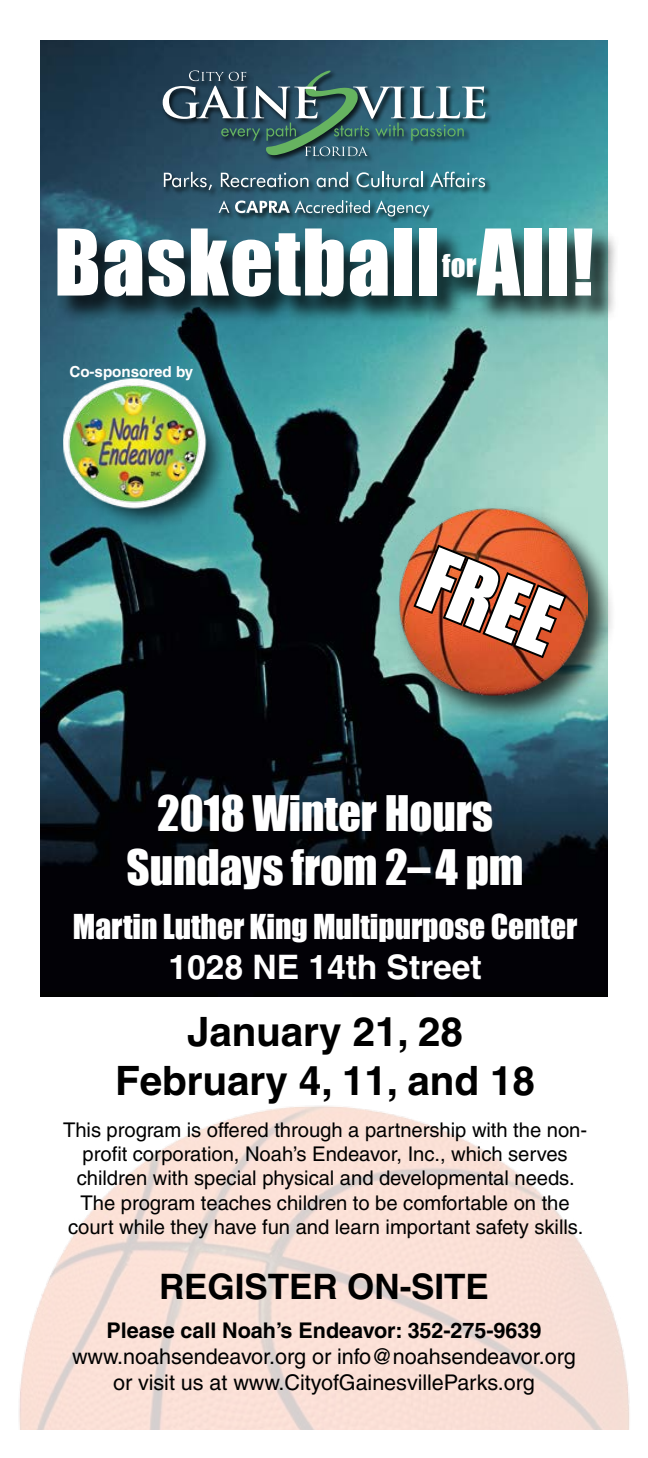
<style>
.page{position:relative;width:648px;height:1458px;background:#fff}
.page>*{position:absolute;margin:0;border:0;box-sizing:border-box;transform-origin:0 0}
.t1{font:84.83px "Impact";letter-spacing:.015em;color:#fff}
.t2{font:79.2px "Impact";color:#fff}
.t3{font:45px/54px "Impact";letter-spacing:-.005em;color:#fff;text-align:center}
.t4{font:700 40.5px/48.6px "Helvetica";letter-spacing:-.005em;color:#000;text-align:center}
.t5{font:700 35.1px "Helvetica";letter-spacing:-.005em;color:#000}
.t6{font:700 33.75px "Helvetica";letter-spacing:-.005em;color:#fff}
.t7{font:31.5px "Impact";letter-spacing:-.005em;color:#fff}
.t8{font:29.03px "Impact";color:#fff}
.t9{font:21.6px/25.9px "Helvetica";letter-spacing:-.005em;color:#000;text-align:center}
.t10{font:700 21.6px "Helvetica";letter-spacing:-.005em;color:#000}
.t11{font:20.25px/24.3px "Helvetica";letter-spacing:-.005em;color:#000;text-align:center}
.t12{font:700 15.3px "Helvetica";letter-spacing:-.005em;color:#fff}
</style>
<div class="page">
<img style="left:40px;top:40px;width:568px;height:956px">
<div style="left:395px;top:504px;width:221px;height:220px;background:#000;opacity:.75"></div>
<img style="left:398px;top:507px;width:190px;height:188px">
<svg style="left:411px;top:542px;width:158px;height:119px;background:#ac4826"></svg>
<div style="left:56px;top:228px;width:564px;height:97px;background:#000;opacity:.75"></div>
<img style="left:19px;top:1106px;width:611px;height:324px">
<div style="left:68px;top:383px;width:162px;height:148px;background:#000;opacity:.7"></div>
<svg style="left:63px;top:378px;width:144px;height:130px"></svg>
<img style="left:64px;top:379px;width:141px;height:128px">
<div style="left:162px;top:70px;width:330px;height:153px;background:#000;opacity:.75"></div>
<svg style="left:163px;top:70px;width:322px;height:86px;background:#436b74"></svg>
<svg style="left:164px;top:172px;width:48px;height:18px"></svg>
<svg style="left:221px;top:173px;width:87px;height:14px"></svg>
<svg style="left:317px;top:172px;width:31px;height:15px"></svg>
<svg style="left:357px;top:172px;width:66px;height:15px"></svg>
<svg style="left:430px;top:172px;width:55px;height:15px"></svg>
<svg style="left:219px;top:200px;width:10px;height:13px"></svg>
<svg style="left:235px;top:200px;width:135px;height:13px"></svg>
<svg style="left:376px;top:200px;width:53px;height:17px"></svg>
<h1 class="t1" style="left:54px;top:196px;width:541px">Basketball All!</h1>
<h3 class="t8" style="left:442px;top:243px;width:36px">for</h3>
<p class="t12" style="left:69px;top:363px;width:125px">Co-sponsored by</p>
<h2 class="t2" style="left:448px;top:518px;width:142px;rotate:22deg">FREE</h2>
<h3 class="t3" style="left:127px;top:785px;width:399px">2018 Winter Hours<br>Sundays from 2–4 pm</h3>
<h3 class="t7" style="left:73px;top:902px;width:506px">Martin Luther King Multipurpose Center</h3>
<h3 class="t6" style="left:168px;top:947px;width:315px">1028 NE 14th Street</h3>
<h3 class="t4" style="left:115px;top:1007px;width:422px">January 21, 28<br>February 4, 11, and 18</h3>
<p class="t11" style="left:63px;top:1117px;width:526px">This program is offered through a partnership with the non&shy;profit corporation, Noah’s Endeavor, Inc., which serves children with special physical and developmental needs.<br>The program teaches children to be comfortable on the court while they have fun and learn important safety skills.</p>
<h3 class="t5" style="left:159px;top:1265px;width:331px">REGISTER ON-SITE</h3>
<p class="t10" style="left:107px;top:1317px;width:436px">Please call Noah’s Endeavor: 352-275-9639</p>
<p class="t9" style="left:72px;top:1344px;width:505px">www.noahsendeavor.org or info@noahsendeavor.org or visit us at www.CityofGainesvilleParks.org</p>
</div>
